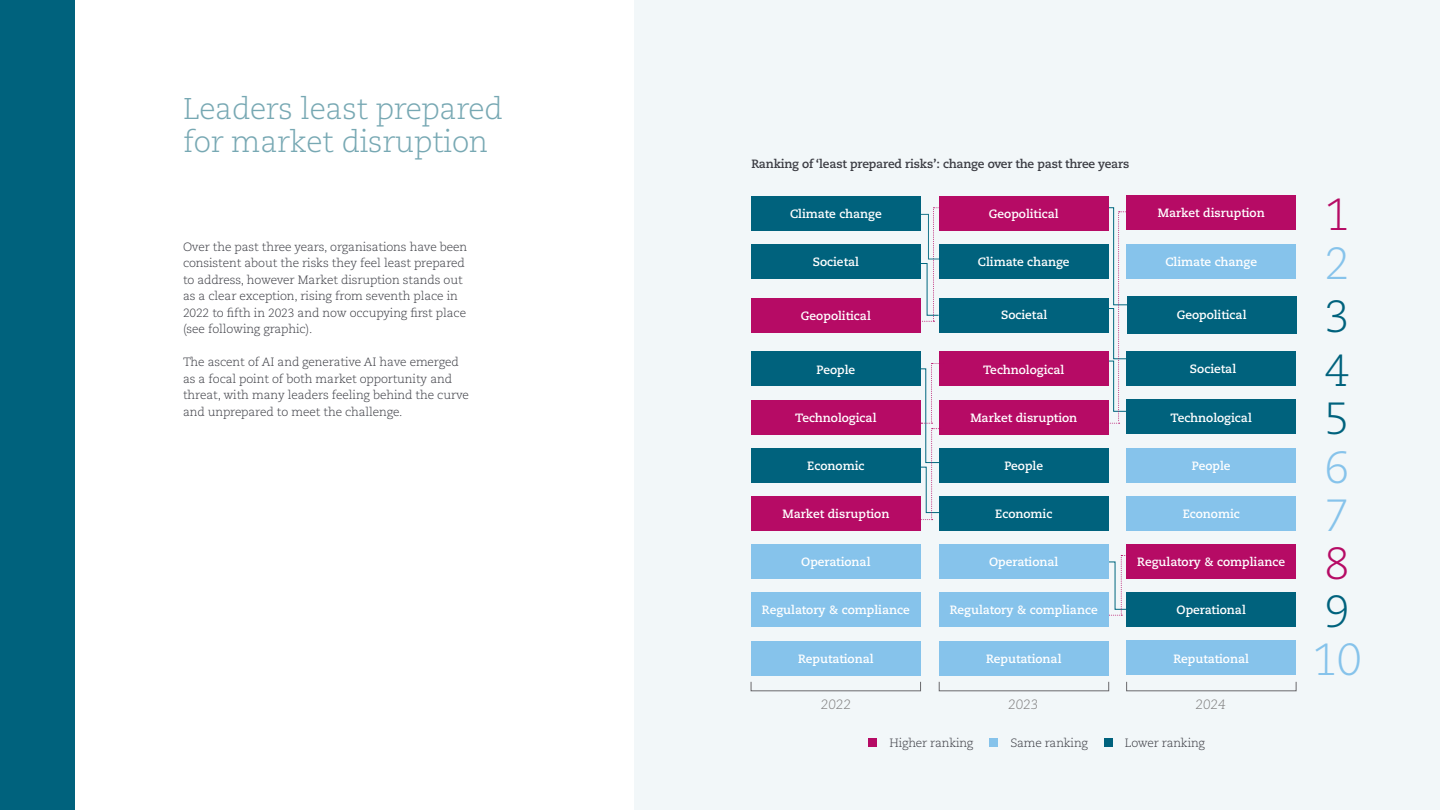
<style>
.page{position:relative;width:1440px;height:810px;background:#fff}
.page>*{position:absolute;margin:0;border:0;box-sizing:border-box;transform-origin:0 0}
.t1{font:300 45px "Caecilia LT Pro 45";color:#86c3eb}
.t2{font:300 45px "Caecilia LT Pro 45";color:#00627d}
.t3{font:300 45px "Caecilia LT Pro 45";color:#b60b65}
.t4{font:300 30px/33px "Caecilia LT Pro 45";letter-spacing:-.01em;color:#77a8b3}
.t5{font:italic 300 13.5px "Caecilia LT Pro 46";color:#7f7e7e}
.t6{font:300 12px/16.5px "Caecilia LT Pro 45";letter-spacing:-.01em;color:#3b3c43}
.t7{font:700 12px "Caecilia LT Pro 75";color:#fff}
.t8{font:700 12px "Caecilia LT Pro 75";letter-spacing:-.015em;color:#3b3c43}
</style>
<div class="page">
<div style="left:0;top:0;width:75px;height:810px;background:#00627d"></div>
<div style="left:635px;top:0;width:805px;height:810px;background:#f2f7f9"></div>
<div style="left:751px;top:196px;width:170px;height:34px;background:#00627d"></div>
<div style="left:1126px;top:196px;width:170px;height:34px;background:#b60b65"></div>
<div style="left:751px;top:244px;width:170px;height:34px;background:#00627d"></div>
<div style="left:939px;top:244px;width:170px;height:34px;background:#00627d"></div>
<div style="left:1126px;top:244px;width:170px;height:34px;background:#86c3eb"></div>
<div style="left:751px;top:298px;width:170px;height:34px;background:#b60b65"></div>
<div style="left:939px;top:298px;width:170px;height:34px;background:#00627d"></div>
<div style="left:751px;top:352px;width:170px;height:34px;background:#00627d"></div>
<div style="left:1126px;top:352px;width:170px;height:34px;background:#00627d"></div>
<div style="left:751px;top:400px;width:170px;height:34px;background:#b60b65"></div>
<div style="left:939px;top:400px;width:170px;height:34px;background:#b60b65"></div>
<div style="left:1126px;top:400px;width:170px;height:34px;background:#00627d"></div>
<div style="left:751px;top:448px;width:170px;height:34px;background:#00627d"></div>
<div style="left:939px;top:448px;width:170px;height:34px;background:#00627d"></div>
<div style="left:1126px;top:448px;width:170px;height:34px;background:#86c3eb"></div>
<div style="left:751px;top:496px;width:170px;height:35px;background:#b60b65"></div>
<div style="left:939px;top:496px;width:170px;height:35px;background:#00627d"></div>
<div style="left:1126px;top:496px;width:170px;height:35px;background:#86c3eb"></div>
<div style="left:751px;top:545px;width:170px;height:34px;background:#86c3eb"></div>
<div style="left:939px;top:545px;width:170px;height:34px;background:#86c3eb"></div>
<div style="left:1126px;top:544px;width:170px;height:35px;background:#b60b65"></div>
<div style="left:751px;top:593px;width:170px;height:34px;background:#86c3eb"></div>
<div style="left:1126px;top:592px;width:170px;height:35px;background:#00627d"></div>
<div style="left:939px;top:196px;width:170px;height:34px;background:#b60b65"></div>
<div style="left:939px;top:352px;width:170px;height:34px;background:#b60b65"></div>
<div style="left:751px;top:641px;width:170px;height:34px;background:#86c3eb"></div>
<div style="left:939px;top:641px;width:170px;height:34px;background:#86c3eb"></div>
<div style="left:1126px;top:641px;width:170px;height:34px;background:#86c3eb"></div>
<svg style="left:1097px;top:555px;width:29px;height:61px"></svg>
<svg style="left:898px;top:207px;width:66px;height:115px"></svg>
<svg style="left:908px;top:363px;width:40px;height:157px"></svg>
<svg style="left:1105px;top:207px;width:24px;height:217px"></svg>
<div style="left:1127px;top:296px;width:169px;height:38px;background:#00627d"></div>
<div style="left:939px;top:593px;width:170px;height:34px;background:#86c3eb"></div>
<div style="left:751px;top:682px;width:170px;height:9px;border:1px solid #6a696c"></div>
<div style="left:939px;top:682px;width:170px;height:9px;border:1px solid #6a696c"></div>
<div style="left:1127px;top:682px;width:169px;height:9px;border:1px solid #6a696c"></div>
<div style="left:868px;top:738px;width:9px;height:9px;background:#b60b65"></div>
<div style="left:989px;top:738px;width:9px;height:9px;background:#86c3eb"></div>
<div style="left:1104px;top:738px;width:9px;height:9px;background:#00627d"></div>
<h2 class="t4" style="left:183px;top:91px;width:321px">Leaders least prepared for market disruption</h2>
<p class="t6" style="left:183px;top:238px;width:286px">Over the past three years, organisations have been consistent about the risks they feel least prepared to address, however Market disruption stands out as a clear exception, rising from seventh place in 2022 to fifth in 2023 and now occupying first place (see following graphic).</p>
<p class="t6" style="left:183px;top:353px;width:287px">The ascent of AI and generative AI have emerged as a focal point of both market opportunity and threat, with many leaders feeling behind the curve and unprepared to meet the challenge.</p>
<p class="t8" style="left:751px;top:156px;width:379px">Ranking of ‘least prepared risks’: change over the past three years</p>
<p class="t7" style="left:790px;top:205px;width:93px">Climate change</p>
<p class="t7" style="left:1158px;top:205px;width:108px">Market disruption</p>
<p class="t7" style="left:989px;top:205px;width:71px">Geopolitical</p>
<p class="t7" style="left:813px;top:253px;width:48px">Societal</p>
<p class="t7" style="left:978px;top:253px;width:93px">Climate change</p>
<p class="t7" style="left:1165px;top:253px;width:93px">Climate change</p>
<p class="t7" style="left:801px;top:307px;width:71px">Geopolitical</p>
<p class="t7" style="left:1001px;top:307px;width:48px">Societal</p>
<p class="t7" style="left:1177px;top:307px;width:71px">Geopolitical</p>
<p class="t7" style="left:817px;top:361px;width:40px">People</p>
<p class="t7" style="left:1190px;top:361px;width:48px">Societal</p>
<p class="t7" style="left:983px;top:361px;width:83px">Technological</p>
<p class="t7" style="left:795px;top:409px;width:83px">Technological</p>
<p class="t7" style="left:970px;top:409px;width:108px">Market disruption</p>
<p class="t7" style="left:1171px;top:409px;width:83px">Technological</p>
<p class="t7" style="left:807px;top:458px;width:59px">Economic</p>
<p class="t7" style="left:1005px;top:458px;width:40px">People</p>
<p class="t7" style="left:1192px;top:457px;width:40px">People</p>
<p class="t7" style="left:782px;top:506px;width:108px">Market disruption</p>
<p class="t7" style="left:995px;top:506px;width:59px">Economic</p>
<p class="t7" style="left:1183px;top:506px;width:59px">Economic</p>
<p class="t7" style="left:801px;top:554px;width:71px">Operational</p>
<p class="t7" style="left:989px;top:554px;width:71px">Operational</p>
<p class="t7" style="left:1137px;top:554px;width:149px">Regulatory &amp; compliance</p>
<p class="t7" style="left:762px;top:602px;width:149px">Regulatory &amp; compliance</p>
<p class="t7" style="left:1177px;top:602px;width:71px">Operational</p>
<p class="t7" style="left:950px;top:602px;width:149px">Regulatory &amp; compliance</p>
<p class="t7" style="left:798px;top:650px;width:77px">Reputational</p>
<p class="t7" style="left:986px;top:650px;width:77px">Reputational</p>
<p class="t7" style="left:1173px;top:650px;width:77px">Reputational</p>
<p class="t5" style="left:821px;top:696px;width:32px">2022</p>
<p class="t5" style="left:1008px;top:696px;width:32px">2023</p>
<p class="t5" style="left:1196px;top:696px;width:32px">2024</p>
<p class="t6" style="left:890px;top:734px;width:85px">Higher ranking</p>
<p class="t6" style="left:1010px;top:734px;width:79px">Same ranking</p>
<p class="t6" style="left:1125px;top:734px;width:82px">Lower ranking</p>
<h1 class="t3" style="left:1324px;top:186px;width:27px">1</h1>
<h1 class="t1" style="left:1324px;top:234px;width:27px">2</h1>
<h1 class="t2" style="left:1324px;top:288px;width:27px">3</h1>
<h1 class="t2" style="left:1324px;top:342px;width:27px">4</h1>
<h1 class="t2" style="left:1324px;top:390px;width:27px">5</h1>
<h1 class="t1" style="left:1324px;top:438px;width:27px">6</h1>
<h1 class="t1" style="left:1324px;top:486px;width:27px">7</h1>
<h1 class="t3" style="left:1324px;top:534px;width:27px">8</h1>
<h1 class="t2" style="left:1324px;top:582px;width:27px">9</h1>
<h1 class="t1" style="left:1312px;top:631px;width:51px">10</h1>
</div>
